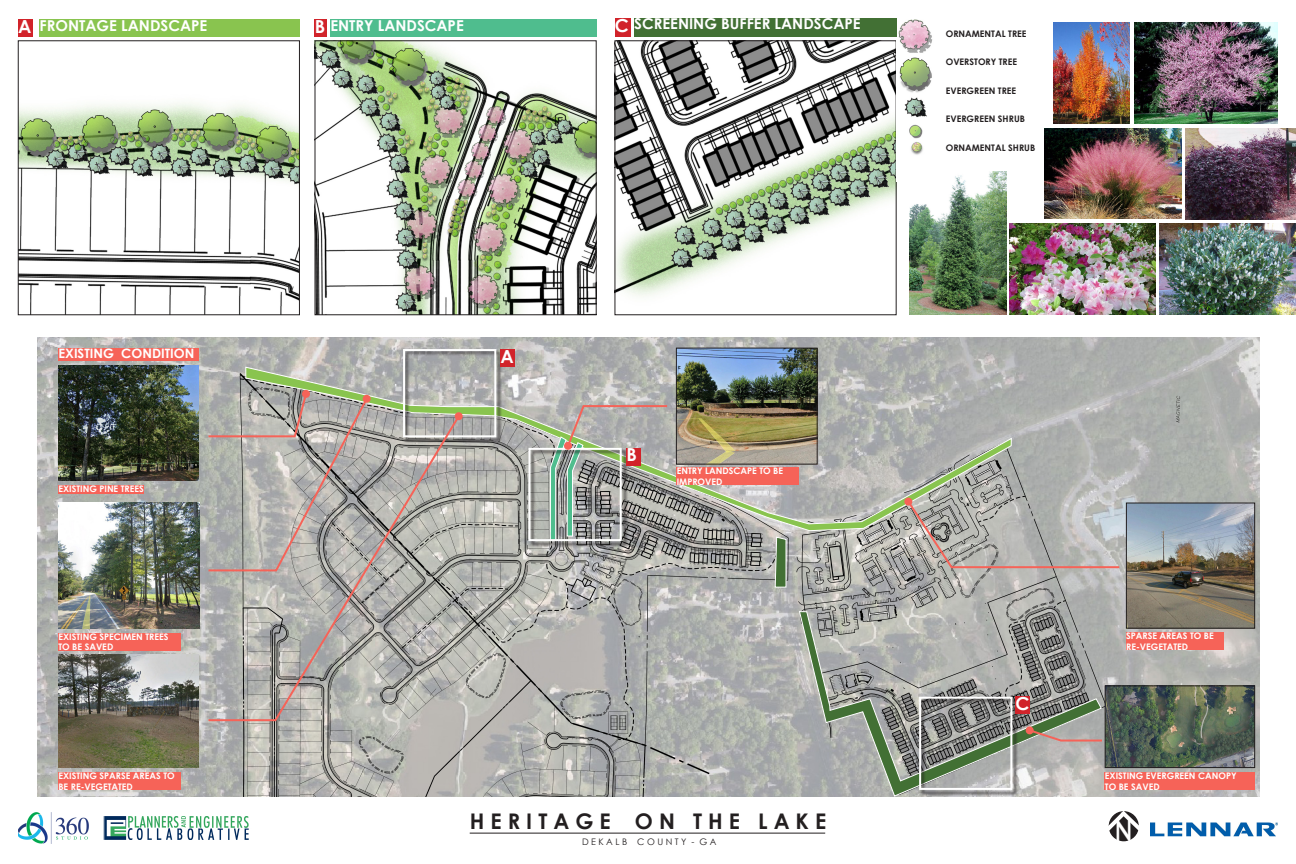
<style>
.page{position:relative;width:1296px;height:864px;background:#fff}
.page>*{position:absolute;margin:0;border:0;box-sizing:border-box;transform-origin:0 0}
.t1{font:500 40.15px "Bank Gothic BT";color:#fff;scale:.56 1}
.SubHeader{font:700 21.55px "Century Gothic";color:#231f20}
.t2{font:700 18px "Century Gothic";color:#fff}
.t3{font:700 15px "Century Gothic";color:#fff}
.t4{font:700 13px "Century Gothic";color:#fff}
.t5{font:700 9px/10.8px "Century Gothic";color:#fff}
.t6{font:700 9px "Century Gothic";color:#231f20}
.t7{font:9px "Century Gothic";color:#231f20}
</style>
<div class="page">
<img style="left:37px;top:338px;width:1223px;height:459px">
<img style="left:20px;top:103px;width:278px;height:210px">
<div style="left:18px;top:41px;width:282px;height:274px;border:1px solid #231f20"></div>
<img style="left:317px;top:43px;width:277px;height:270px">
<div style="left:315px;top:41px;width:281px;height:274px;border:1px solid #231f20"></div>
<img style="left:617px;top:43px;width:277px;height:254px">
<img style="left:106px;top:816px;width:143px;height:24px">
<img style="left:18px;top:813px;width:70px;height:30px">
<div style="left:1109px;top:812px;width:29px;height:29px;background:#231f20;border-radius:50%"></div>
<div style="left:1109px;top:811px;width:30px;height:30px;border:1px solid #231f20;border-radius:50%"></div>
<svg style="left:1108px;top:811px;width:31px;height:24px"></svg>
<img style="left:1150px;top:822px;width:128px;height:15px">
<img style="left:896px;top:19px;width:37px;height:136px">
<div style="left:418px;top:802px;width:460px;height:31px;border:1px solid #fff"></div>
<hr style="left:470px;top:833px;width:355px;height:1px;background:#231f20">
<img style="left:59px;top:502px;width:141px;height:126px">
<img style="left:58px;top:365px;width:141px;height:115px">
<img style="left:678px;top:350px;width:137px;height:16px">
<div style="left:676px;top:348px;width:141px;height:116px;border:1px solid #231f20"></div>
<img style="left:1128px;top:505px;width:125px;height:121px">
<div style="left:1126px;top:503px;width:129px;height:125px;border:1px solid #231f20"></div>
<img style="left:58px;top:655px;width:141px;height:113px">
<img style="left:1107px;top:688px;width:146px;height:78px">
<div style="left:1105px;top:686px;width:150px;height:82px;border:1px solid #231f20"></div>
<div style="left:40px;top:19px;width:260px;height:18px;background:#89c44f"></div>
<div style="left:58px;top:485px;width:86px;height:9px;background:#f66358"></div>
<img style="left:245px;top:366px;width:768px;height:166px">
<svg style="left:798px;top:611px;width:305px;height:186px;background:#a0a39e"></svg>
<svg style="left:774px;top:536px;width:13px;height:52px"></svg>
<div style="left:330px;top:19px;width:266px;height:18px;background:#4fbd8e"></div>
<div style="left:634px;top:18px;width:262px;height:19px;background:#427034"></div>
<div style="left:404px;top:350px;width:98px;height:94px;background:#231f20;opacity:.75"></div>
<div style="left:403px;top:349px;width:93px;height:88px;border:2px solid #fff"></div>
<div style="left:529px;top:449px;width:99px;height:98px;background:#231f20;opacity:.75"></div>
<div style="left:528px;top:448px;width:94px;height:93px;border:2px solid #fff"></div>
<div style="left:920px;top:697px;width:99px;height:99px;background:#231f20;opacity:.75"></div>
<div style="left:919px;top:697px;width:93px;height:93px;border:2px solid #fff"></div>
<div style="left:58px;top:633px;width:123px;height:17px;background:#f66358"></div>
<div style="left:58px;top:772px;width:123px;height:18px;background:#f66358"></div>
<div style="left:58px;top:348px;width:141px;height:12px;background:#f66358"></div>
<div style="left:677px;top:467px;width:122px;height:18px;background:#f66358"></div>
<div style="left:1126px;top:632px;width:98px;height:18px;background:#f66358"></div>
<div style="left:1105px;top:772px;width:150px;height:18px;background:#f66358"></div>
<svg style="left:206px;top:391px;width:163px;height:22px;background:#a9a99e"></svg>
<div style="left:363px;top:395px;width:8px;height:8px;background:#f66358;border-radius:50%"></div>
<svg style="left:206px;top:413px;width:255px;height:309px;background:#afada8"></svg>
<div style="left:455px;top:412px;width:8px;height:8px;background:#f66358;border-radius:50%"></div>
<svg style="left:549px;top:404px;width:120px;height:138px;background:#9ca199"></svg>
<div style="left:564px;top:442px;width:8px;height:8px;background:#f66358;border-radius:50%"></div>
<svg style="left:906px;top:499px;width:215px;height:70px;background:#b4b0ac"></svg>
<div style="left:904px;top:498px;width:8px;height:8px;background:#f66358;border-radius:50%"></div>
<svg style="left:1027px;top:728px;width:77px;height:15px"></svg>
<div style="left:1026px;top:726px;width:8px;height:8px;background:#f66358;border-radius:50%"></div>
<div style="left:501px;top:349px;width:14px;height:18px;background:#d1232a"></div>
<div style="left:627px;top:448px;width:14px;height:17px;background:#d1232a"></div>
<div style="left:1015px;top:697px;width:15px;height:17px;background:#d1232a"></div>
<div style="left:18px;top:19px;width:14px;height:18px;background:#d1232a"></div>
<div style="left:315px;top:19px;width:12px;height:18px;background:#d1232a"></div>
<div style="left:615px;top:18px;width:15px;height:19px;background:#d1232a"></div>
<img style="left:1053px;top:22px;width:77px;height:102px">
<img style="left:1134px;top:22px;width:144px;height:102px">
<img style="left:909px;top:172px;width:98px;height:143px">
<img style="left:1010px;top:224px;width:146px;height:91px">
<img style="left:1159px;top:224px;width:137px;height:91px">
<img style="left:1045px;top:128px;width:137px;height:91px">
<img style="left:1185px;top:128px;width:111px;height:91px">
<p class="t3" style="left:330px;top:14px;width:135px">ENTRY LANDSCAPE</p>
<p class="t3" style="left:634px;top:12px;width:228px">SCREENING BUFFER LANDSCAPE</p>
<p class="t2" style="left:18px;top:13px;width:15px">A</p>
<p class="t2" style="left:315px;top:13px;width:12px">B</p>
<p class="t2" style="left:615px;top:11px;width:16px">C</p>
<p class="t3" style="left:40px;top:14px;width:169px">FRONTAGE LANDSCAPE</p>
<p class="t4" style="left:58px;top:343px;width:137px">EXISTING CONDITION</p>
<p class="t5" style="left:58px;top:483px;width:87px">EXISTING PINE TREES</p>
<p class="t5" style="left:58px;top:631px;width:111px">EXISTING SPECIMEN TREES<br>TO BE SAVED</p>
<p class="t5" style="left:58px;top:770px;width:118px">EXISTING SPARSE AREAS TO<br>BE RE-VEGETATED</p>
<p class="t2" style="left:501px;top:342px;width:15px">A</p>
<p class="t2" style="left:627px;top:441px;width:12px">B</p>
<p class="t5" style="left:677px;top:465px;width:108px">ENTRY LANDSCAPE TO BE<br>IMPROVED</p>
<p class="SubHeader" style="left:470px;top:804px;width:358px">H E R I T A G E O N T H E L A K E</p>
<p class="t7" style="left:582px;top:836px;width:136px">D E K A L B C O U N T Y - G A</p>
<p class="t6" style="left:946px;top:27px;width:82px">ORNAMENTAL TREE</p>
<p class="t6" style="left:946px;top:55px;width:73px">OVERSTORY TREE</p>
<p class="t6" style="left:946px;top:84px;width:72px">EVERGREEN TREE</p>
<p class="t6" style="left:946px;top:112px;width:81px">EVERGREEN SHRUB</p>
<p class="t6" style="left:946px;top:141px;width:91px">ORNAMENTAL SHRUB</p>
<p class="t2" style="left:1015px;top:690px;width:16px">C</p>
<p class="t5" style="left:1126px;top:630px;width:89px">SPARSE AREAS TO BE</p>
<p class="t5" style="left:1126px;top:641px;width:64px">RE-VEGETATED</p>
<p class="t5" style="left:1105px;top:770px;width:133px">EXISTING EVERGREEN CANOPY</p>
<p class="t5" style="left:1105px;top:781px;width:56px">TO BE SAVED</p>
<p class="t1" style="left:1114px;top:809px;width:37px">N</p>
</div>
